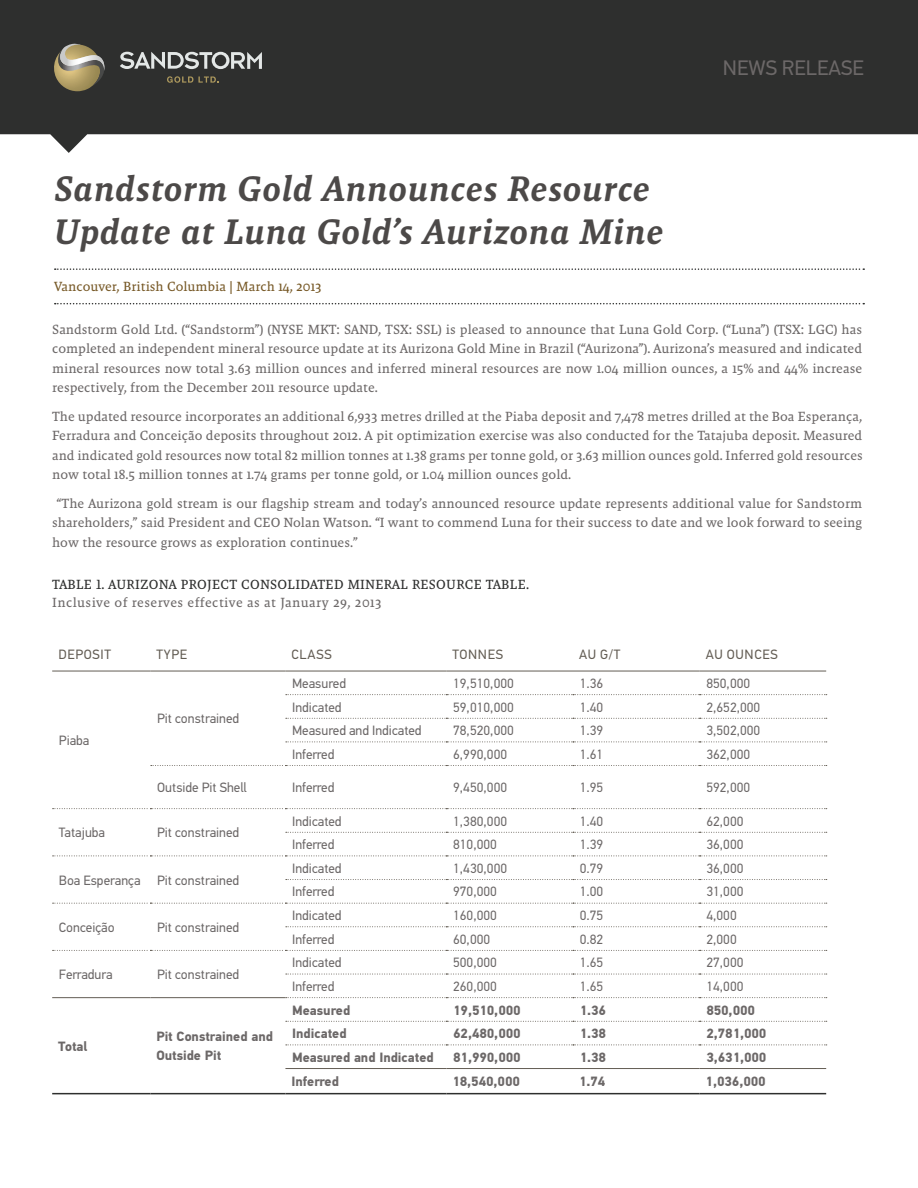
<style>
.page{position:relative;width:918px;height:1188px;background:#fff}
.page>*{position:absolute;margin:0;border:0;box-sizing:border-box;transform-origin:0 0}
.t1{font:italic 36px/43.2px "Malaga OT Med";letter-spacing:.01em;color:#4c4948}
.t2{font:21px "PF Din Text Pro";color:#6c6868}
.t3{font:13.5px/19.5px "Malaga OT";color:#6c6868;text-align:justify}
.t4{font:13.5px "PF Din Text Pro";color:#6c6868}
.t5{font:700 13.5px/19.5px "PF Din Text Pro";color:#6c6868}
.t6{font:13.5px "Malaga OT";letter-spacing:.02em;color:#2e2f2e}
.t7{font:13.5px "Malaga OT";letter-spacing:.03em;color:#6c6868}
.t8{font:13.5px "Malaga OT";color:#775927}
.t9{font:13.5px "PF Din Text Pro";letter-spacing:.05em;color:#635d54}
</style>
<div class="page">
<svg style="left:0;top:0;width:918px;height:153px;background:#484848"></svg>
<svg style="left:167px;top:76px;width:52px;height:7px"></svg>
<svg style="left:120px;top:52px;width:142px;height:17px;background:#808281"></svg>
<svg style="left:51px;top:44px;width:55px;height:47px;background:#887f63"></svg>
<svg style="left:55px;top:268px;width:809px;height:2px"></svg>
<svg style="left:55px;top:303px;width:809px;height:1px"></svg>
<svg style="left:286px;top:694px;width:541px;height:1px"></svg>
<svg style="left:286px;top:718px;width:541px;height:1px"></svg>
<svg style="left:286px;top:742px;width:541px;height:1px"></svg>
<svg style="left:286px;top:832px;width:541px;height:1px"></svg>
<svg style="left:286px;top:879px;width:541px;height:1px"></svg>
<svg style="left:286px;top:926px;width:541px;height:1px"></svg>
<svg style="left:286px;top:974px;width:541px;height:1px"></svg>
<svg style="left:286px;top:997px;width:541px;height:1px"></svg>
<svg style="left:286px;top:1021px;width:541px;height:1px"></svg>
<svg style="left:151px;top:765px;width:676px;height:1px"></svg>
<svg style="left:53px;top:808px;width:774px;height:1px"></svg>
<svg style="left:53px;top:856px;width:774px;height:1px"></svg>
<svg style="left:53px;top:903px;width:774px;height:1px"></svg>
<svg style="left:53px;top:950px;width:774px;height:1px"></svg>
<svg style="left:286px;top:1045px;width:541px;height:1px"></svg>
<hr style="left:285px;top:1068px;width:161px;height:1px;background:#635d54">
<hr style="left:446px;top:1068px;width:127px;height:1px;background:#635d54">
<hr style="left:573px;top:1068px;width:127px;height:1px;background:#635d54">
<hr style="left:700px;top:1068px;width:126px;height:1px;background:#635d54">
<hr style="left:285px;top:1093px;width:161px;height:1px;background:#2e2f2e">
<hr style="left:446px;top:1093px;width:127px;height:1px;background:#2e2f2e">
<hr style="left:573px;top:1093px;width:127px;height:1px;background:#2e2f2e">
<hr style="left:700px;top:1093px;width:126px;height:1px;background:#2e2f2e">
<hr style="left:52px;top:997px;width:98px;height:1px;background:#635d54">
<hr style="left:150px;top:997px;width:135px;height:1px;background:#635d54">
<hr style="left:52px;top:1093px;width:98px;height:1px;background:#2e2f2e">
<hr style="left:150px;top:1093px;width:135px;height:1px;background:#2e2f2e">
<hr style="left:52px;top:671px;width:98px;height:1px;background:#635d54">
<hr style="left:150px;top:671px;width:135px;height:1px;background:#635d54">
<hr style="left:285px;top:671px;width:161px;height:1px;background:#635d54">
<hr style="left:446px;top:671px;width:127px;height:1px;background:#635d54">
<hr style="left:573px;top:671px;width:127px;height:1px;background:#635d54">
<hr style="left:700px;top:671px;width:126px;height:1px;background:#635d54">
<h2 class="t2" style="left:723px;top:56px;width:143px">NEWS RELEASE</h2>
<h1 class="t1" style="left:54px;top:167px;width:611px">Sandstorm Gold Announces Resource<br>Update at Luna Gold’s Aurizona Mine</h1>
<p class="t8" style="left:54px;top:279px;width:269px">Vancouver, British Columbia | March 14, 2013</p>
<p class="t3" style="left:52px;top:320px;width:811px">Sandstorm Gold Ltd. (“Sandstorm”) (NYSE MKT: SAND, TSX: SSL) is pleased to announce that Luna Gold Corp. (“Luna”) (TSX: LGC) has completed an independent mineral resource update at its Aurizona Gold Mine in Brazil (“Aurizona”). Aurizona’s measured and indicated mineral resources now total 3.63 million ounces and inferred mineral resources are now 1.04 million ounces, a 15% and 44% increase respectively, from the December 2011 resource update.</p>
<p class="t3" style="left:52px;top:406px;width:812px">The updated resource incorporates an additional 6,933 metres drilled at the Piaba deposit and 7,478 metres drilled at the Boa Esperança, Ferradura and Conceição deposits throughout 2012. A pit optimization exercise was also conducted for the Tatajuba deposit. Measured and indicated gold resources now total 82 million tonnes at 1.38 grams per tonne gold, or 3.63 million ounces gold. Inferred gold resources now total 18.5 million tonnes at 1.74 grams per tonne gold, or 1.04 million ounces gold.</p>
<p class="t3" style="left:52px;top:493px;width:811px;text-indent:4px">“The Aurizona gold stream is our flagship stream and today’s announced resource update represents additional value for Sandstorm shareholders,” said President and CEO Nolan Watson. “I want to commend Luna for their success to date and we look forward to seeing how the resource grows as exploration continues.”</p>
<p class="t6" style="left:52px;top:577px;width:17px">Table</p>
<p class="t6" style="left:96px;top:577px;width:64px">1. Aurizona</p>
<p class="t6" style="left:181px;top:577px;width:41px">project</p>
<p class="t6" style="left:241px;top:577px;width:10px">consolidated</p>
<p class="t6" style="left:348px;top:577px;width:10px">mine</p>
<p class="t6" style="left:384px;top:577px;width:46px">ral reso</p>
<p class="t6" style="left:446px;top:577px;width:49px">urce table</p>
<p class="t6" style="left:526px;top:577px;width:5px">.</p>
<p class="t7" style="left:52px;top:595px;width:331px">Inclusive of reserves effective as at January 29, 2013</p>
<p class="t9" style="left:58px;top:646px;width:54px">Deposit</p>
<p class="t9" style="left:157px;top:646px;width:32px">Type</p>
<p class="t9" style="left:292px;top:646px;width:42px">Class</p>
<p class="t9" style="left:453px;top:646px;width:52px">Tonnes</p>
<p class="t9" style="left:579px;top:646px;width:43px">Au g/t</p>
<p class="t9" style="left:706px;top:646px;width:74px">Au Ounces</p>
<p class="t4" style="left:59px;top:732px;width:32px">Piaba</p>
<p class="t4" style="left:157px;top:711px;width:84px">Pit constrained</p>
<p class="t4" style="left:292px;top:675px;width:55px">Measured</p>
<p class="t4" style="left:453px;top:675px;width:62px">19,510,000</p>
<p class="t4" style="left:580px;top:675px;width:25px">1.36</p>
<p class="t4" style="left:706px;top:675px;width:45px">850,000</p>
<p class="t4" style="left:292px;top:699px;width:51px">Indicated</p>
<p class="t4" style="left:453px;top:699px;width:62px">59,010,000</p>
<p class="t4" style="left:580px;top:699px;width:25px">1.40</p>
<p class="t4" style="left:706px;top:699px;width:56px">2,652,000</p>
<p class="t4" style="left:292px;top:723px;width:131px">Measured and Indicated</p>
<p class="t4" style="left:453px;top:723px;width:62px">78,520,000</p>
<p class="t4" style="left:580px;top:723px;width:25px">1.39</p>
<p class="t4" style="left:706px;top:723px;width:56px">3,502,000</p>
<p class="t4" style="left:292px;top:746px;width:44px">Inferred</p>
<p class="t4" style="left:453px;top:746px;width:56px">6,990,000</p>
<p class="t4" style="left:580px;top:746px;width:25px">1.61</p>
<p class="t4" style="left:706px;top:746px;width:45px">362,000</p>
<p class="t4" style="left:157px;top:780px;width:91px">Outside Pit Shell</p>
<p class="t4" style="left:292px;top:780px;width:44px">Inferred</p>
<p class="t4" style="left:453px;top:780px;width:56px">9,450,000</p>
<p class="t4" style="left:580px;top:780px;width:25px">1.95</p>
<p class="t4" style="left:706px;top:780px;width:45px">592,000</p>
<p class="t4" style="left:59px;top:825px;width:48px">Tatajuba</p>
<p class="t4" style="left:157px;top:825px;width:84px">Pit constrained</p>
<p class="t4" style="left:59px;top:872px;width:182px">Boa Esperança Pit constrained</p>
<p class="t4" style="left:59px;top:919px;width:57px">Conceição</p>
<p class="t4" style="left:157px;top:919px;width:84px">Pit constrained</p>
<p class="t4" style="left:59px;top:966px;width:55px">Ferradura</p>
<p class="t4" style="left:157px;top:966px;width:84px">Pit constrained</p>
<p class="t5" style="left:58px;top:1037px;width:31px">Total</p>
<p class="t5" style="left:156px;top:1027px;width:118px">Pit Constrained and<br>Outside Pit</p>
<p class="t4" style="left:292px;top:813px;width:51px">Indicated</p>
<p class="t4" style="left:453px;top:813px;width:56px">1,380,000</p>
<p class="t4" style="left:580px;top:813px;width:25px">1.40</p>
<p class="t4" style="left:706px;top:813px;width:39px">62,000</p>
<p class="t4" style="left:292px;top:837px;width:44px">Inferred</p>
<p class="t4" style="left:453px;top:837px;width:45px">810,000</p>
<p class="t4" style="left:580px;top:837px;width:25px">1.39</p>
<p class="t4" style="left:706px;top:837px;width:39px">36,000</p>
<p class="t4" style="left:292px;top:860px;width:51px">Indicated</p>
<p class="t4" style="left:453px;top:860px;width:56px">1,430,000</p>
<p class="t4" style="left:580px;top:860px;width:25px">0.79</p>
<p class="t4" style="left:706px;top:860px;width:39px">36,000</p>
<p class="t4" style="left:292px;top:884px;width:44px">Inferred</p>
<p class="t4" style="left:453px;top:884px;width:45px">970,000</p>
<p class="t4" style="left:580px;top:884px;width:25px">1.00</p>
<p class="t4" style="left:706px;top:884px;width:39px">31,000</p>
<p class="t4" style="left:292px;top:907px;width:51px">Indicated</p>
<p class="t4" style="left:453px;top:907px;width:45px">160,000</p>
<p class="t4" style="left:580px;top:907px;width:25px">0.75</p>
<p class="t4" style="left:706px;top:907px;width:32px">4,000</p>
<p class="t4" style="left:292px;top:931px;width:44px">Inferred</p>
<p class="t4" style="left:453px;top:931px;width:39px">60,000</p>
<p class="t4" style="left:580px;top:931px;width:25px">0.82</p>
<p class="t4" style="left:706px;top:931px;width:32px">2,000</p>
<p class="t4" style="left:292px;top:955px;width:51px">Indicated</p>
<p class="t4" style="left:453px;top:955px;width:45px">500,000</p>
<p class="t4" style="left:580px;top:955px;width:25px">1.65</p>
<p class="t4" style="left:706px;top:955px;width:39px">27,000</p>
<p class="t4" style="left:292px;top:978px;width:44px">Inferred</p>
<p class="t4" style="left:453px;top:978px;width:45px">260,000</p>
<p class="t4" style="left:580px;top:978px;width:25px">1.65</p>
<p class="t4" style="left:706px;top:978px;width:39px">14,000</p>
<p class="t5" style="left:292px;top:1000px;width:60px">Measured</p>
<p class="t5" style="left:453px;top:1000px;width:69px">19,510,000</p>
<p class="t5" style="left:580px;top:1000px;width:28px">1.36</p>
<p class="t5" style="left:706px;top:1000px;width:50px">850,000</p>
<p class="t5" style="left:292px;top:1024px;width:56px">Indicated</p>
<p class="t5" style="left:453px;top:1024px;width:69px">62,480,000</p>
<p class="t5" style="left:580px;top:1024px;width:28px">1.38</p>
<p class="t5" style="left:706px;top:1024px;width:62px">2,781,000</p>
<p class="t5" style="left:292px;top:1048px;width:143px">Measured and Indicated</p>
<p class="t5" style="left:453px;top:1048px;width:69px">81,990,000</p>
<p class="t5" style="left:580px;top:1048px;width:28px">1.38</p>
<p class="t5" style="left:706px;top:1048px;width:62px">3,631,000</p>
<p class="t5" style="left:291px;top:1072px;width:49px">Inferred</p>
<p class="t5" style="left:452px;top:1072px;width:69px">18,540,000</p>
<p class="t5" style="left:579px;top:1072px;width:28px">1.74</p>
<p class="t5" style="left:706px;top:1072px;width:62px">1,036,000</p>
</div>
